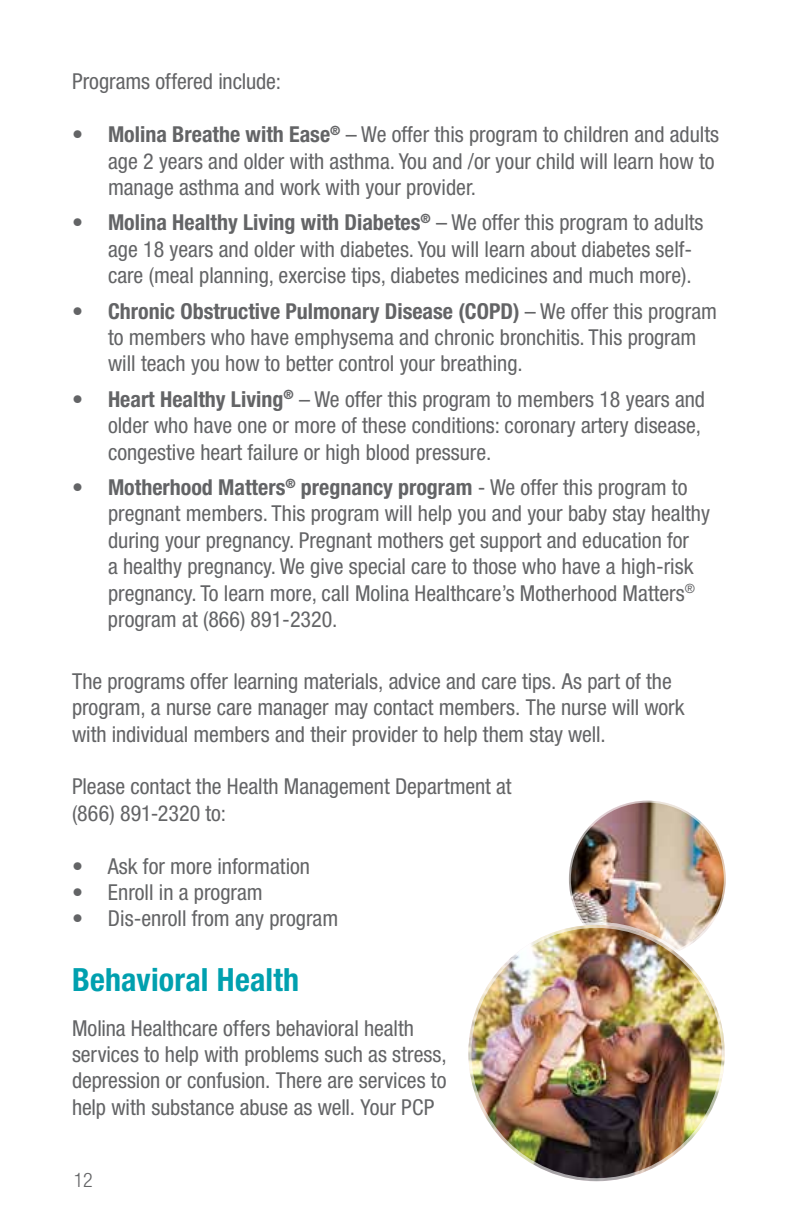
<style>
.page{position:relative;width:792px;height:1224px;background:#fff}
.page>*{position:absolute;margin:0;border:0;box-sizing:border-box;transform-origin:0 0}
.t1{font:700 condensed 32px "Helvetica Neue";letter-spacing:.005em;color:#00a0af}
.t2{font:condensed 22px/26.4px "Helvetica Neue";color:#636466}
.t3{font:300 condensed 20px "Helvetica Neue";color:#636466}
.s1{font-weight:700}
</style>
<div class="page">
<img style="left:569px;top:801px;width:157px;height:157px;border-radius:78px">
<div style="left:567px;top:799px;width:161px;height:160px;border:4px solid #fff;border-radius:50%"></div>
<img style="left:468px;top:925px;width:257px;height:256px;border-radius:128px">
<div style="left:465px;top:922px;width:263px;height:262px;border:6px solid #fff;border-radius:50%"></div>
<p class="t2" style="left:72px;top:68px;width:210px">Programs offered include:</p>
<p class="t2" style="left:108px;top:121px;width:613px;text-indent:-36px"><span class="s1">• Molina Breathe with Ease</span><sup>®</sup> – We offer this program to children and adults age 2 years and older with asthma. You and /or your child will learn how to manage asthma and work with your provider.</p>
<p class="t2" style="left:108px;top:209px;width:597px;text-indent:-36px"><span class="s1">• Molina Healthy Living with Diabetes</span><sup>®</sup> – We offer this program to adults age 18 years and older with diabetes. You will learn about diabetes self&shy;care (meal planning, exercise tips, diabetes medicines and much more).</p>
<p class="t2" style="left:108px;top:297px;width:610px;text-indent:-36px"><span class="s1">• Chronic Obstructive Pulmonary Disease (COPD)</span> – We offer this program to members who have emphysema and chronic bronchitis. This program will teach you how to better control your breathing.</p>
<p class="t2" style="left:108px;top:386px;width:599px;text-indent:-36px"><span class="s1">• Heart Healthy Living</span><sup>®</sup> – We offer this program to members 18 years and older who have one or more of these conditions: coronary artery disease, congestive heart failure or high blood pressure.</p>
<p class="t2" style="left:108px;top:474px;width:604px;text-indent:-36px"><span class="s1">• Motherhood Matters</span><sup>®</sup> <span class="s1">pregnancy program</span> - We offer this program to pregnant members. This program will help you and your baby stay healthy during your pregnancy. Pregnant mothers get support and education for<br>a healthy pregnancy. We give special care to those who have a high-risk pregnancy. To learn more, call Molina Healthcare’s Motherhood Matters<sup>® </sup>program at (866) 891-2320.</p>
<p class="t2" style="left:72px;top:668px;width:614px">The programs offer learning materials, advice and care tips. As part of the program, a nurse care manager may contact members. The nurse will work with individual members and their provider to help them stay well.</p>
<p class="t2" style="left:72px;top:773px;width:441px">Please contact the Health Management Department at (866) 891-2320 to:</p>
<p class="t2" style="left:72px;top:852px;width:240px">• Ask for more information</p>
<p class="t2" style="left:72px;top:879px;width:192px">• Enroll in a program</p>
<p class="t2" style="left:72px;top:905px;width:268px">• Dis-enroll from any program</p>
<h2 class="t1" style="left:72px;top:960px;width:229px">Behavioral Health</h2>
<p class="t2" style="left:72px;top:1014px;width:376px">Molina Healthcare offers behavioral health services to help with problems such as stress, depression or confusion. There are services to help with substance abuse as well. Your PCP</p>
<p class="t3" style="left:74px;top:1168px;width:21px">12</p>
</div>
